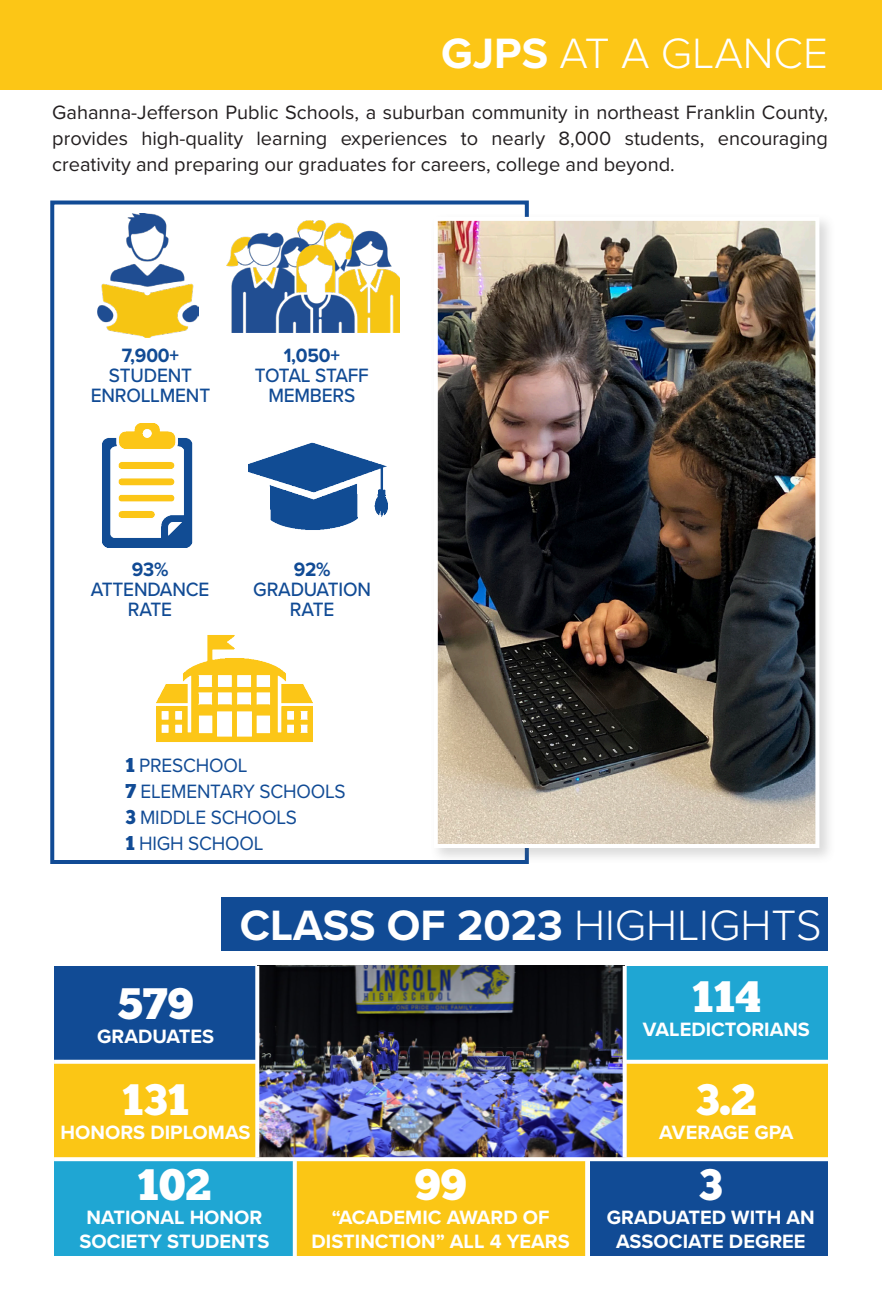
<style>
.page{position:relative;width:882px;height:1296px;background:#fff}
.page>*{position:absolute;margin:0;border:0;box-sizing:border-box;transform-origin:0 0}
.t1{font:700 44px "Proxima Nova";color:#fff}
.t2{font:44px "Chunk Five";color:#fff}
.t3{font:300 44px "Proxima Nova";color:#fff}
.t4{font:20px/26px "Proxima Nova";color:#231f20;text-align:justify}
.t5{font:700 20px/24px "Proxima Nova";color:#fff;text-align:center}
.t6{font:500 20px/20px "Proxima Nova";letter-spacing:-.01em;color:#114b95;text-align:center;scale:.95 1}
.t7{font:20px "Proxima Nova";letter-spacing:-.01em;color:#114b95;scale:.95 1}
.t8{font:700 20px "Proxima Nova";letter-spacing:-.01em;color:#114b95;scale:.95 1}
.s1{font-weight:700}
.s2{font-family:"Chunk Five"}
.s3{font-weight:300}
</style>
<div class="page">
<div style="left:625px;top:1063px;width:203px;height:96px;background:#fbc615"></div>
<div style="left:54px;top:1063px;width:203px;height:96px;background:#fbc615"></div>
<div style="left:294px;top:1159px;width:293px;height:97px;background:#fbc615"></div>
<div style="left:54px;top:1159px;width:241px;height:97px;background:#1fa6d3"></div>
<div style="left:591px;top:1159px;width:237px;height:97px;background:#114b95"></div>
<div style="left:0;top:0;width:882px;height:90px;background:#fcc616"></div>
<div style="left:222px;top:898px;width:606px;height:53px;background:#114b95"></div>
<div style="left:54px;top:966px;width:203px;height:97px;background:#114b95"></div>
<div style="left:625px;top:966px;width:203px;height:97px;background:#1fa6d3"></div>
<svg style="left:54px;top:1060px;width:774px;height:4px;background:#fefbf0"></svg>
<svg style="left:293px;top:1161px;width:4px;height:95px"></svg>
<svg style="left:585px;top:1161px;width:2px;height:95px"></svg>
<img style="left:259px;top:966px;width:364px;height:191px">
<svg style="left:54px;top:1157px;width:774px;height:4px;background:#faf9f5"></svg>
<svg style="left:623px;top:966px;width:4px;height:192px"></svg>
<svg style="left:255px;top:966px;width:4px;height:192px"></svg>
<img style="left:98px;top:213px;width:100px;height:125px">
<img style="left:102px;top:423px;width:91px;height:125px">
<img style="left:248px;top:442px;width:140px;height:88px">
<img style="left:227px;top:220px;width:173px;height:112px">
<div style="left:50px;top:201px;width:479px;height:663px;border:4px solid #114b95"></div>
<div style="left:430px;top:213px;width:406px;height:651px;background:#666766;opacity:.24"></div>
<img style="left:439px;top:222px;width:375px;height:621px">
<div style="left:434px;top:217px;width:385px;height:631px;border:4px solid #fff"></div>
<img style="left:157px;top:635px;width:155px;height:107px">
<p class="t3" style="left:441px;top:21px;width:388px"><span class="s1">GJPS</span> AT A GLANCE</p>
<p class="t4" style="left:52px;top:99px;width:777px">Gahanna-Jefferson Public Schools, a suburban community in northeast Franklin County, provides high-quality learning experiences to nearly 8,000 students, encouraging creativity and preparing our graduates for careers, college and beyond.</p>
<p class="t8" style="left:122px;top:340px;width:62px">7,900+</p>
<p class="t6" style="left:91px;top:364px;width:127px">STUDENT<br>ENROLLMENT</p>
<p class="t8" style="left:284px;top:340px;width:61px">1,050+</p>
<p class="t6" style="left:255px;top:364px;width:121px">TOTAL STAFF<br>MEMBERS</p>
<p class="t8" style="left:132px;top:555px;width:40px">93%</p>
<p class="t6" style="left:91px;top:579px;width:126px">ATTENDANCE<br>RATE</p>
<p class="t8" style="left:294px;top:555px;width:40px">92%</p>
<p class="t6" style="left:253px;top:579px;width:125px">GRADUATION<br>RATE</p>
<p class="t7" style="left:125px;top:750px;width:130px"><span class="s2">1</span> PRESCHOOL</p>
<p class="t7" style="left:125px;top:776px;width:233px"><span class="s2">7</span> ELEMENTARY SCHOOLS</p>
<p class="t7" style="left:125px;top:802px;width:182px"><span class="s2">3</span> MIDDLE SCHOOLS</p>
<p class="t7" style="left:125px;top:828px;width:147px"><span class="s2">1</span> HIGH SCHOOL</p>
<p class="t2" style="left:118px;top:977px;width:78px">579</p>
<p class="t5" style="left:97px;top:1024px;width:118px">GRADUATES</p>
<p class="t1" style="left:240px;top:893px;width:583px">CLASS OF 2023 <span class="s3">HIGHLIGHTS</span></p>
<p class="t2" style="left:692px;top:971px;width:71px">114</p>
<p class="t5" style="left:643px;top:1017px;width:169px">VALEDICTORIANS</p>
<p class="t2" style="left:122px;top:1074px;width:69px">131</p>
<p class="t5" style="left:61px;top:1120px;width:191px">HONORS DIPLOMAS</p>
<p class="t2" style="left:137px;top:1159px;width:76px">102</p>
<p class="t5" style="left:79px;top:1205px;width:191px">NATIONAL HONOR<br>SOCIETY STUDENTS</p>
<p class="t2" style="left:415px;top:1159px;width:53px">99</p>
<p class="t5" style="left:312px;top:1205px;width:260px">“ACADEMIC AWARD OF<br>DISTINCTION” ALL 4 YEARS</p>
<p class="t2" style="left:696px;top:1074px;width:63px">3.2</p>
<p class="t5" style="left:659px;top:1120px;width:136px">AVERAGE GPA</p>
<p class="t2" style="left:699px;top:1159px;width:25px">3</p>
<p class="t5" style="left:607px;top:1205px;width:209px">GRADUATED WITH AN<br>ASSOCIATE DEGREE</p>
</div>
